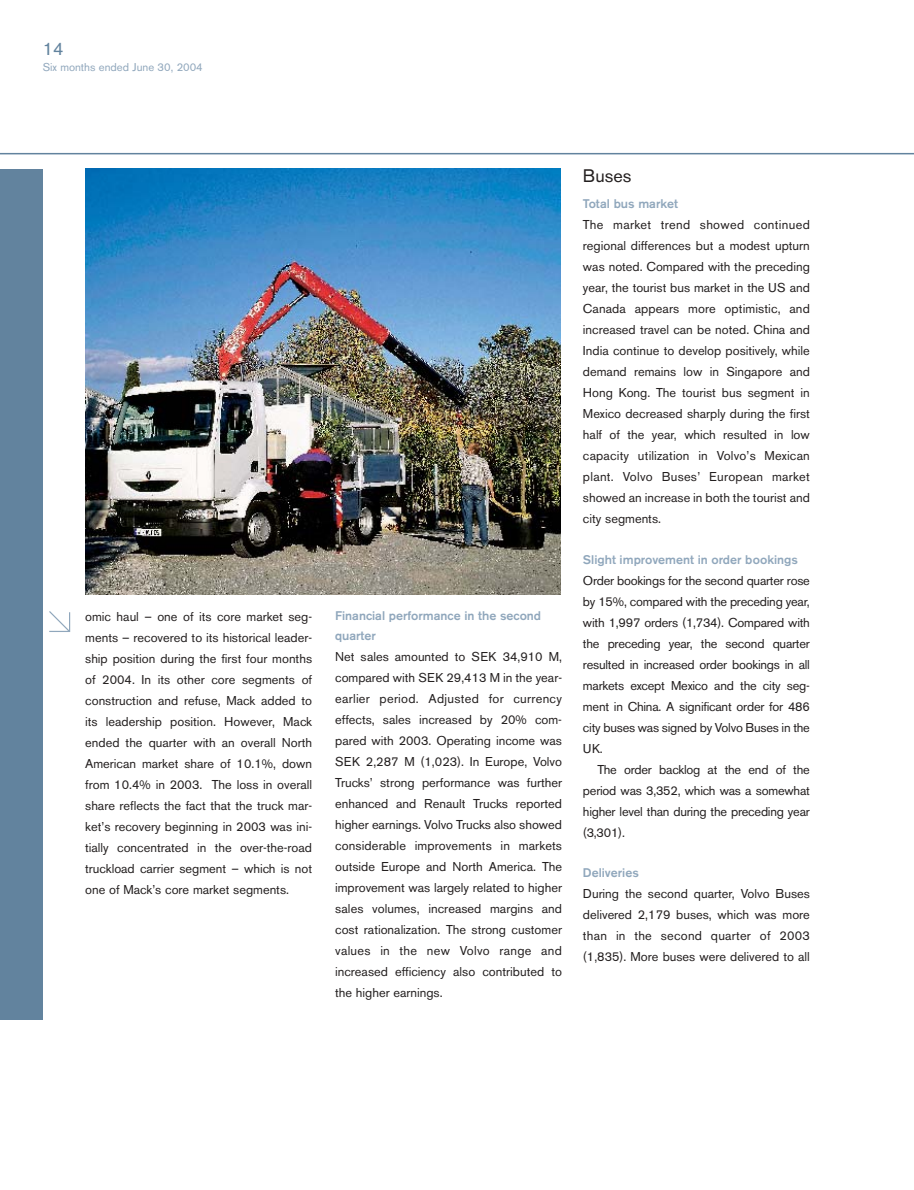
<style>
.page{position:relative;width:914px;height:1190px;background:#fff}
.page>*{position:absolute;margin:0;border:0;box-sizing:border-box;transform-origin:0 0}
.t1{font:18px "Volvo Sans";color:#231f1f}
.t2{font:18px "Volvo Sans";color:#62839e}
.t3{font:12.75px/21px "Volvo Sans";color:#231f1f;text-align:justify}
.t4{font:500 12.45px/19.5px "Volvo Sans";color:#90a7bc}
.t5{font:11.25px "Volvo Sans";color:#90a7bc}
</style>
<div class="page">
<div style="left:0;top:169px;width:43px;height:850px;background:#62839e"></div>
<hr style="left:0;top:153px;width:914px;height:1px;background:#62839e">
<img style="left:85px;top:169px;width:475px;height:425px">
<svg style="left:49px;top:611px;width:22px;height:21px"></svg>
<h1 class="t2" style="left:43px;top:42px;width:22px">14</h1>
<p class="t5" style="left:43px;top:63px;width:162px">Six months ended June 30, 2004</p>
<p class="t3" style="left:85px;top:607px;width:228px">omic haul – one of its core market seg&shy;ments – recovered to its historical leader&shy;ship position during the first four months of 2004. In its other core segments of construction and refuse, Mack added to its leadership position. However, Mack ended the quarter with an overall North American market share of 10.1%, down from 10.4% in 2003. The loss in overall share reflects the fact that the truck mar&shy;ket’s recovery beginning in 2003 was ini&shy;tially concentrated in the over-the-road truckload carrier segment – which is not one of Mack’s core market segments.</p>
<p class="t4" style="left:335px;top:607px;width:207px">Financial performance in the second quarter</p>
<p class="t3" style="left:335px;top:647px;width:228px">Net sales amounted to SEK 34,910 M, compared with SEK 29,413 M in the year&shy;earlier period. Adjusted for currency effects, sales increased by 20% com&shy;pared with 2003. Operating income was SEK 2,287 M (1,023). In Europe, Volvo Trucks’ strong performance was further enhanced and Renault Trucks reported higher earnings. Volvo Trucks also showed considerable improvements in markets outside Europe and North America. The improvement was largely related to higher sales volumes, increased margins and cost rationalization. The strong customer values in the new Volvo range and increased efficiency also contributed to the higher earnings.</p>
<h1 class="t1" style="left:583px;top:169px;width:50px">Buses</h1>
<p class="t4" style="left:583px;top:195px;width:97px">Total bus market</p>
<p class="t3" style="left:583px;top:215px;width:228px">The market trend showed continued regional differences but a modest upturn was noted. Compared with the preceding year, the tourist bus market in the US and Canada appears more optimistic, and increased travel can be noted. China and India continue to develop positively, while demand remains low in Singapore and Hong Kong. The tourist bus segment in Mexico decreased sharply during the first half of the year, which resulted in low capacity utilization in Volvo’s Mexican plant. Volvo Buses’ European market showed an increase in both the tourist and city segments.</p>
<p class="t4" style="left:583px;top:551px;width:216px">Slight improvement in order bookings</p>
<p class="t3" style="left:583px;top:571px;width:228px">Order bookings for the second quarter rose by 15%, compared with the preceding year, with 1,997 orders (1,734). Compared with the preceding year, the second quarter resulted in increased order bookings in all markets except Mexico and the city seg&shy;ment in China. A significant order for 486 city buses was signed by Volvo Buses in the UK.</p>
<p class="t3" style="left:583px;top:760px;width:228px;text-indent:14px">The order backlog at the end of the period was 3,352, which was a somewhat higher level than during the preceding year (3,301).</p>
<p class="t4" style="left:583px;top:864px;width:57px">Deliveries</p>
<p class="t3" style="left:583px;top:884px;width:228px">During the second quarter, Volvo Buses delivered 2,179 buses, which was more than in the second quarter of 2003 (1,835). More buses were delivered to all</p>
</div>
